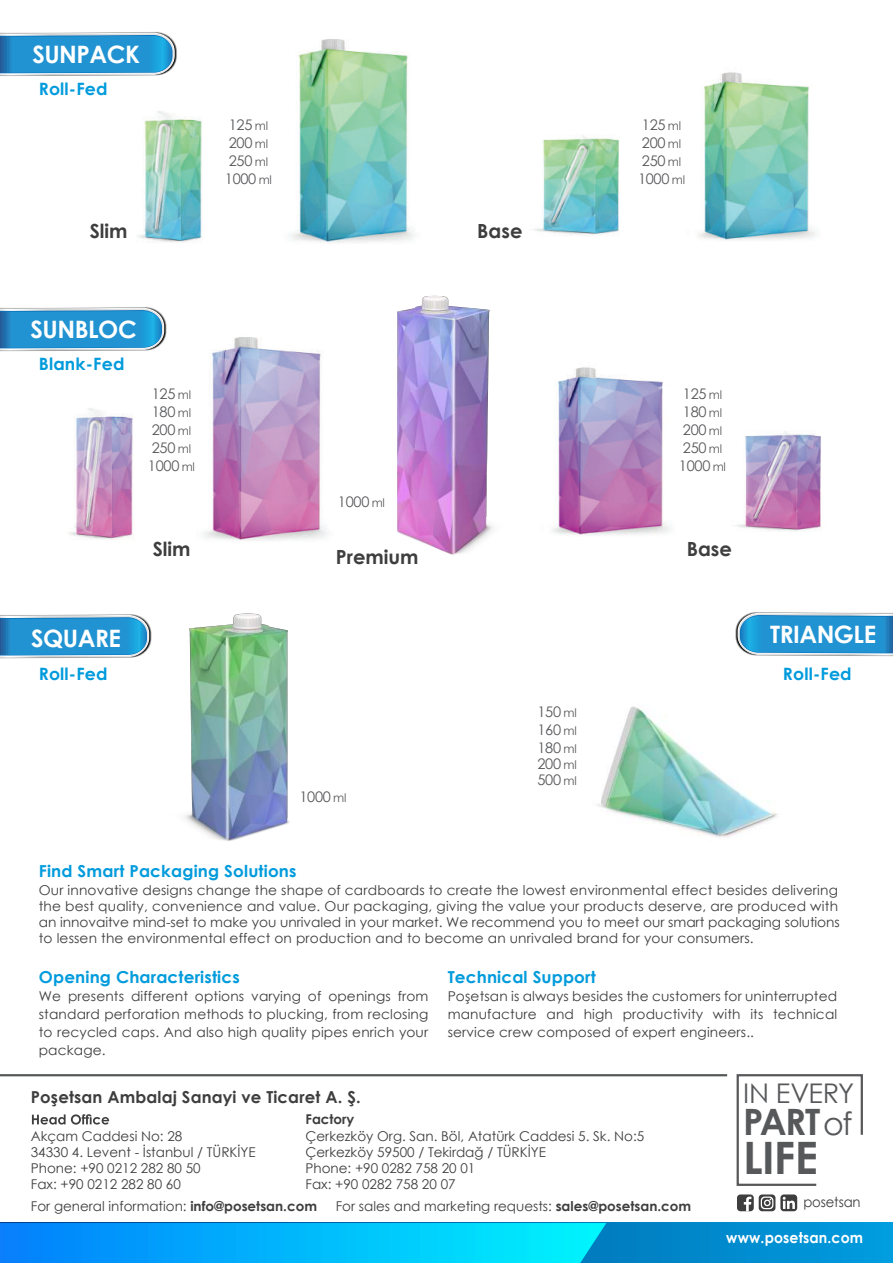
<style>
.page{position:relative;width:893px;height:1263px;background:#fff}
.page>*{position:absolute;margin:0;border:0;box-sizing:border-box;transform-origin:0 0}
.t1{font:700 44.7px "Century Gothic";color:#57585a}
.t2{font:700 36.3px "Century Gothic";color:#57585a}
.t3{font:27.15px "Century Gothic";letter-spacing:-.01em;color:#57585a}
.t4{font:700 24px "Century Gothic";letter-spacing:-.02em;color:#fff}
.t5{font:700 19.5px "Century Gothic";color:#3e3e3f}
.t6{font:700 16.95px "Century Gothic";letter-spacing:.01em;color:#009bdc}
.t7{font:700 16.5px "Century Gothic";letter-spacing:.01em;color:#009bdc}
.t8{font:700 16.5px "Century Gothic";letter-spacing:.01em;color:#3e3e3f}
.t9{font:700 15px "Century Gothic";letter-spacing:.01em;color:#fff;scale:.94 1}
.t10{font:14.55px/18px "Century Gothic";letter-spacing:-.02em;color:#57585a}
.t11{font:13.95px "Century Gothic";letter-spacing:-.01em;color:#3e3e3f;scale:.95 1}
.t12{font:13.5px/16.2px "Century Gothic";letter-spacing:.01em;color:#3e3e3f}
.t13{font:700 13.5px "Century Gothic";color:#3e3e3f}
.s1{font-size:11.85px}
.s2{font-weight:700}
.s3{font-weight:400;font-size:31.65px}
</style>
<div class="page">
<img style="left:597px;top:706px;width:181px;height:131px">
<img style="left:69px;top:408px;width:64px;height:132px">
<img style="left:290px;top:39px;width:124px;height:204px">
<img style="left:534px;top:135px;width:85px;height:101px">
<img style="left:138px;top:111px;width:64px;height:132px">
<svg style="left:32px;top:1114px;width:77px;height:10px"></svg>
<img style="left:698px;top:72px;width:117px;height:169px">
<svg style="left:0;top:32px;width:177px;height:44px;background:#419ed1"></svg>
<svg style="left:0;top:614px;width:152px;height:45px;background:#47a0d2"></svg>
<img style="left:203px;top:337px;width:124px;height:204px">
<svg style="left:735px;top:612px;width:158px;height:45px;background:#46a1d2"></svg>
<img style="left:736px;top:431px;width:86px;height:101px">
<img style="left:552px;top:367px;width:117px;height:169px">
<svg style="left:0;top:307px;width:167px;height:45px;background:#46a0d2"></svg>
<svg style="left:736px;top:1074px;width:127px;height:112px"></svg>
<svg style="left:606px;top:1223px;width:287px;height:40px;background:#008dd0"></svg>
<div style="left:737px;top:1194px;width:17px;height:17px;background:#3e3e3f;border-radius:3px"></div>
<svg style="left:744px;top:1196px;width:7px;height:15px"></svg>
<div style="left:780px;top:1194px;width:17px;height:17px;background:#3e3e3f;border-radius:3px"></div>
<svg style="left:783px;top:1197px;width:12px;height:12px"></svg>
<svg style="left:759px;top:1194px;width:16px;height:17px"></svg>
<svg style="left:761px;top:1196px;width:12px;height:13px"></svg>
<hr style="left:0;top:1074px;width:727px;height:2px;background:#57585a">
<svg style="left:0;top:1223px;width:606px;height:40px;background:#00b7fb"></svg>
<img style="left:184px;top:613px;width:106px;height:228px">
<img style="left:397px;top:295px;width:96px;height:260px">
<h3 class="t4" style="left:32px;top:36px;width:109px">SUNPACK</h3>
<p class="t6" style="left:39px;top:76px;width:70px">Roll-Fed</p>
<p class="t10" style="left:225px;top:116px;width:49px">125 <span class="s1">ml<br></span>200 <span class="s1">ml<br></span>250 <span class="s1">ml<br></span>1000 <span class="s1">ml</span></p>
<p class="t10" style="left:638px;top:116px;width:49px">125 <span class="s1">ml<br></span>200 <span class="s1">ml<br></span>250 <span class="s1">ml<br></span>1000 <span class="s1">ml</span></p>
<h3 class="t5" style="left:90px;top:216px;width:39px">Slim</h3>
<h3 class="t5" style="left:477px;top:216px;width:47px">Base</h3>
<h3 class="t4" style="left:31px;top:311px;width:108px">SUNBLOC</h3>
<p class="t6" style="left:39px;top:351px;width:87px">Blank-Fed</p>
<p class="t10" style="left:148px;top:384px;width:49px">125 <span class="s1">ml<br></span>180 <span class="s1">ml<br></span>200 <span class="s1">ml<br></span>250 <span class="s1">ml<br></span>1000 <span class="s1">ml</span></p>
<p class="t10" style="left:338px;top:492px;width:49px">1000 <span class="s1">ml</span></p>
<h3 class="t5" style="left:153px;top:534px;width:39px">Slim</h3>
<h3 class="t5" style="left:336px;top:542px;width:84px">Premium</h3>
<p class="t10" style="left:679px;top:384px;width:49px">125 <span class="s1">ml<br></span>180 <span class="s1">ml<br></span>200 <span class="s1">ml<br></span>250 <span class="s1">ml<br></span>1000 <span class="s1">ml</span></p>
<h3 class="t5" style="left:687px;top:534px;width:47px">Base</h3>
<h3 class="t4" style="left:31px;top:620px;width:91px">SQUARE</h3>
<h3 class="t4" style="left:770px;top:616px;width:108px">TRIANGLE</h3>
<p class="t6" style="left:39px;top:661px;width:70px">Roll-Fed</p>
<p class="t6" style="left:783px;top:661px;width:70px">Roll-Fed</p>
<p class="t10" style="left:300px;top:787px;width:49px">1000 <span class="s1">ml</span></p>
<p class="t10" style="left:537px;top:703px;width:41px;text-align:justify">150 <span class="s1">ml </span>160 <span class="s1">ml </span>180 <span class="s1">ml</span></p>
<p class="t10" style="left:537px;top:756px;width:41px;line-height:15.6px">200 <span class="s1">ml<br></span>500 <span class="s1">ml</span></p>
<p class="t7" style="left:39px;top:858px;width:259px">Find Smart Packaging Solutions</p>
<p class="t12" style="left:39px;top:881px;width:803px">Our innovative designs change the shape of cardboards to create the lowest environmental effect besides delivering the best quality, convenience and value. Our packaging, giving the value your products deserve, are produced with an innovaitve mind-set to make you unrivaled in your market. We recommend you to meet our smart packaging solutions to lessen the environmental effect on production and to become an unrivaled brand for your consumers.</p>
<p class="t7" style="left:448px;top:964px;width:150px">Technical Support</p>
<p class="t12" style="left:448px;top:986px;width:391px;line-height:18px;text-align:justify">Poşetsan is always besides the customers for uninterrupted manufacture and high productivity with its technical service crew composed of expert engineers..</p>
<p class="t7" style="left:39px;top:964px;width:202px">Opening Characteristics</p>
<p class="t12" style="left:39px;top:986px;width:391px;line-height:18px;text-align:justify">We presents different options varying of openings from standard perforation methods to plucking, from reclosing to recycled caps. And also high quality pipes enrich your package.</p>
<p class="t8" style="left:31px;top:1084px;width:331px">Poşetsan Ambalaj Sanayi ve Ticaret A. Ş.</p>
<p class="t13" style="left:305px;top:1109px;width:50px">Factory</p>
<p class="t12" style="left:305px;top:1127px;width:340px">Çerkezköy Org. San. Böl, Atatürk Caddesi 5. Sk. No:5<br>Çerkezköy 59500 / Tekirdağ / TÜRKİYE<br>Phone: +90 0282 758 20 01<br>Fax: +90 0282 758 20 07</p>
<p class="t12" style="left:31px;top:1198px;width:288px">For general information: <span class="s2">info@posetsan.com</span></p>
<p class="t12" style="left:336px;top:1198px;width:357px">For sales and marketing requests: <span class="s2">sales@posetsan.com</span></p>
<p class="t12" style="left:31px;top:1127px;width:226px">Akçam Caddesi No: 28<br>34330 4. Levent - İstanbul / TÜRKİYE<br>Phone: +90 0212 282 80 50<br>Fax: +90 0212 282 80 60</p>
<h3 class="t3" style="left:743px;top:1074px;width:112px">IN EVERY</h3>
<h2 class="t2" style="left:743px;top:1094px;width:111px">PART<span class="s3">of</span></h2>
<h1 class="t1" style="left:743px;top:1124px;width:76px">LIFE</h1>
<p class="t11" style="left:803px;top:1192px;width:62px">posetsan</p>
<p class="t9" style="left:726px;top:1226px;width:147px">www.posetsan.com</p>
</div>
